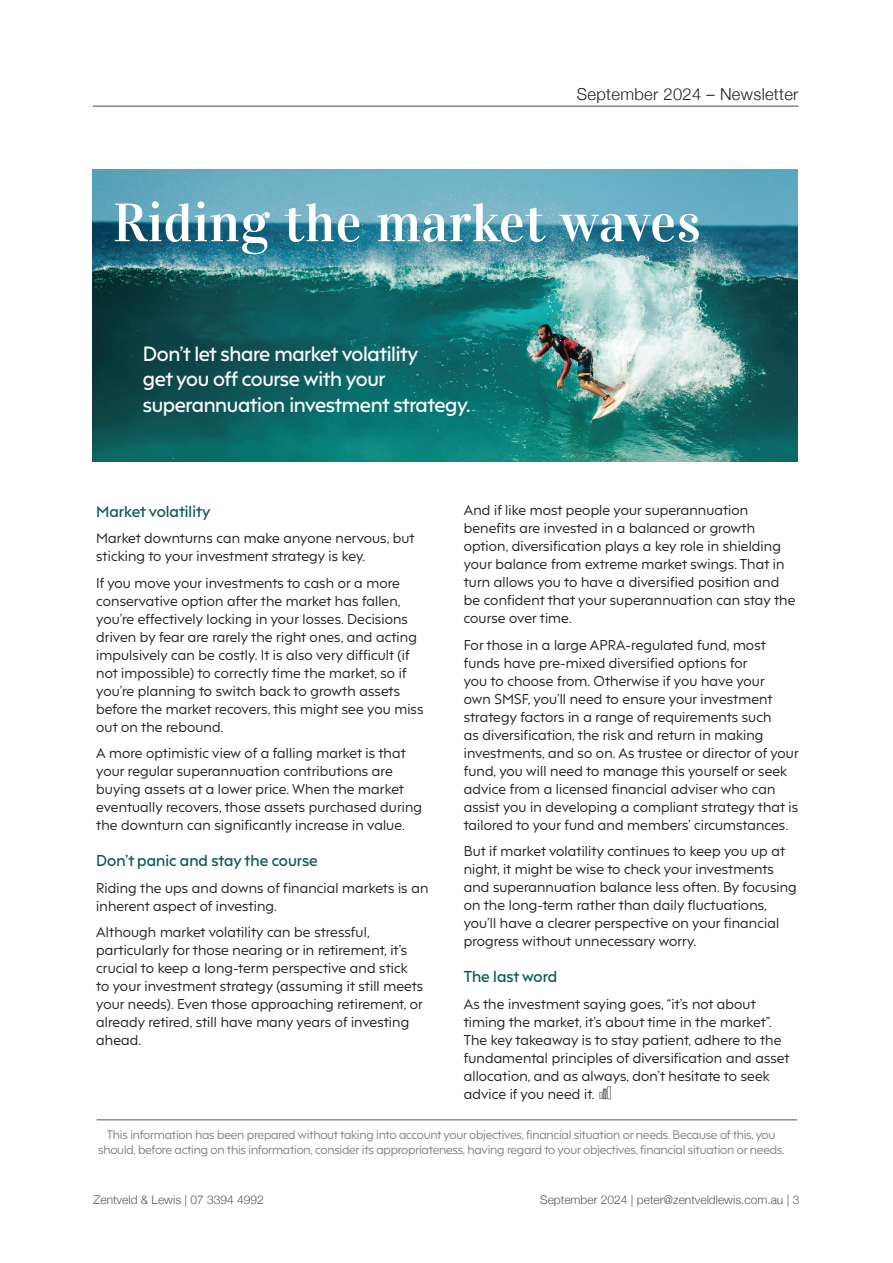
<style>
.page{position:relative;width:893px;height:1263px;background:#fff}
.page>*{position:absolute;margin:0;border:0;box-sizing:border-box;transform-origin:0 0}
.t1{font:54px "Vidaloka";letter-spacing:.01em;color:#fff}
.t2{font:600 19.5px/25.5px "F37 Hooj";letter-spacing:-.02em;color:#fafafc}
.t3{font:300 16.5px "Helvetica Neue";letter-spacing:.02em;color:#231f20}
.t4{font:600 15px "F37 Hooj";color:#0e5b5c}
.t5{font:13.5px/18px "F37 Hooj";letter-spacing:.01em;color:#231f20}
.t6{font:300 12px "Helvetica Neue";color:#57585a}
.t7{font:11.7px/15px "F37 Hooj";letter-spacing:-.02em;color:#808285;text-align:center}
</style>
<div class="page">
<hr style="left:93px;top:106px;width:705px;height:1px;background:#231f20">
<img style="left:93px;top:169px;width:704px;height:292px">
<hr style="left:97px;top:1119px;width:700px;height:1px;background:#231f20">
<p class="t3" style="left:577px;top:81px;width:223px">September 2024 – Newsletter</p>
<h1 class="t1" style="left:113px;top:190px;width:589px">Riding the market waves</h1>
<h2 class="t2" style="left:143px;top:339px;width:329px">Don’t let share market volatility<br>get you off course with your superannuation investment strategy.</h2>
<p class="t5" style="left:464px;top:500px;width:333px">And if like most people your superannuation benefits are invested in a balanced or growth option, diversification plays a key role in shielding your balance from extreme market swings. That in turn allows you to have a diversified position and be confident that your superannuation can stay the course over time.</p>
<p class="t5" style="left:464px;top:634px;width:336px">For those in a large APRA-regulated fund, most funds have pre-mixed diversified options for<br>you to choose from. Otherwise if you have your<br>own SMSF, you’ll need to ensure your investment strategy factors in a range of requirements such<br>as diversification, the risk and return in making investments, and so on. As trustee or director of your fund, you will need to manage this yourself or seek advice from a licensed financial adviser who can assist you in developing a compliant strategy that is tailored to your fund and members’ circumstances.</p>
<p class="t5" style="left:464px;top:840px;width:334px">But if market volatility continues to keep you up at night, it might be wise to check your investments and superannuation balance less often. By focusing on the long-term rather than daily fluctuations, you’ll have a clearer perspective on your financial progress without unnecessary worry.</p>
<p class="t4" style="left:464px;top:964px;width:95px">The last word</p>
<p class="t5" style="left:464px;top:993px;width:327px">As the investment saying goes, “it’s not about timing the market, it’s about time in the market”.<br>The key takeaway is to stay patient, adhere to the fundamental principles of diversification and asset allocation, and as always, don’t hesitate to seek advice if you need it.</p>
<p class="t7" style="left:98px;top:1125px;width:688px">This information has been prepared without taking into account your objectives, financial situation or needs. Because of this, you should, before acting on this information, consider its appropriateness, having regard to your objectives, financial situation or needs.</p>
<p class="t4" style="left:96px;top:498px;width:116px">Market volatility</p>
<p class="t5" style="left:96px;top:528px;width:320px">Market downturns can make anyone nervous, but sticking to your investment strategy is key.</p>
<p class="t5" style="left:96px;top:572px;width:329px">If you move your investments to cash or a more conservative option after the market has fallen, you’re effectively locking in your losses. Decisions driven by fear are rarely the right ones, and acting impulsively can be costly. It is also very difficult (if not impossible) to correctly time the market, so if you’re planning to switch back to growth assets before the market recovers, this might see you miss out on the rebound.</p>
<p class="t5" style="left:96px;top:743px;width:327px">A more optimistic view of a falling market is that your regular superannuation contributions are buying assets at a lower price. When the market eventually recovers, those assets purchased during the downturn can significantly increase in value.</p>
<p class="t4" style="left:96px;top:848px;width:223px">Don’t panic and stay the course</p>
<p class="t5" style="left:96px;top:877px;width:334px">Riding the ups and downs of financial markets is an inherent aspect of investing.</p>
<p class="t5" style="left:96px;top:922px;width:328px">Although market volatility can be stressful, particularly for those nearing or in retirement, it’s crucial to keep a long-term perspective and stick to your investment strategy (assuming it still meets your needs). Even those approaching retirement, or already retired, still have many years of investing ahead.</p>
<p class="t6" style="left:94px;top:1190px;width:172px">Zentveld &amp; Lewis | 07 3394 4992</p>
<p class="t6" style="left:540px;top:1190px;width:261px">September 2024 | peter@zentveldlewis.com.au | 3</p>
</div>
